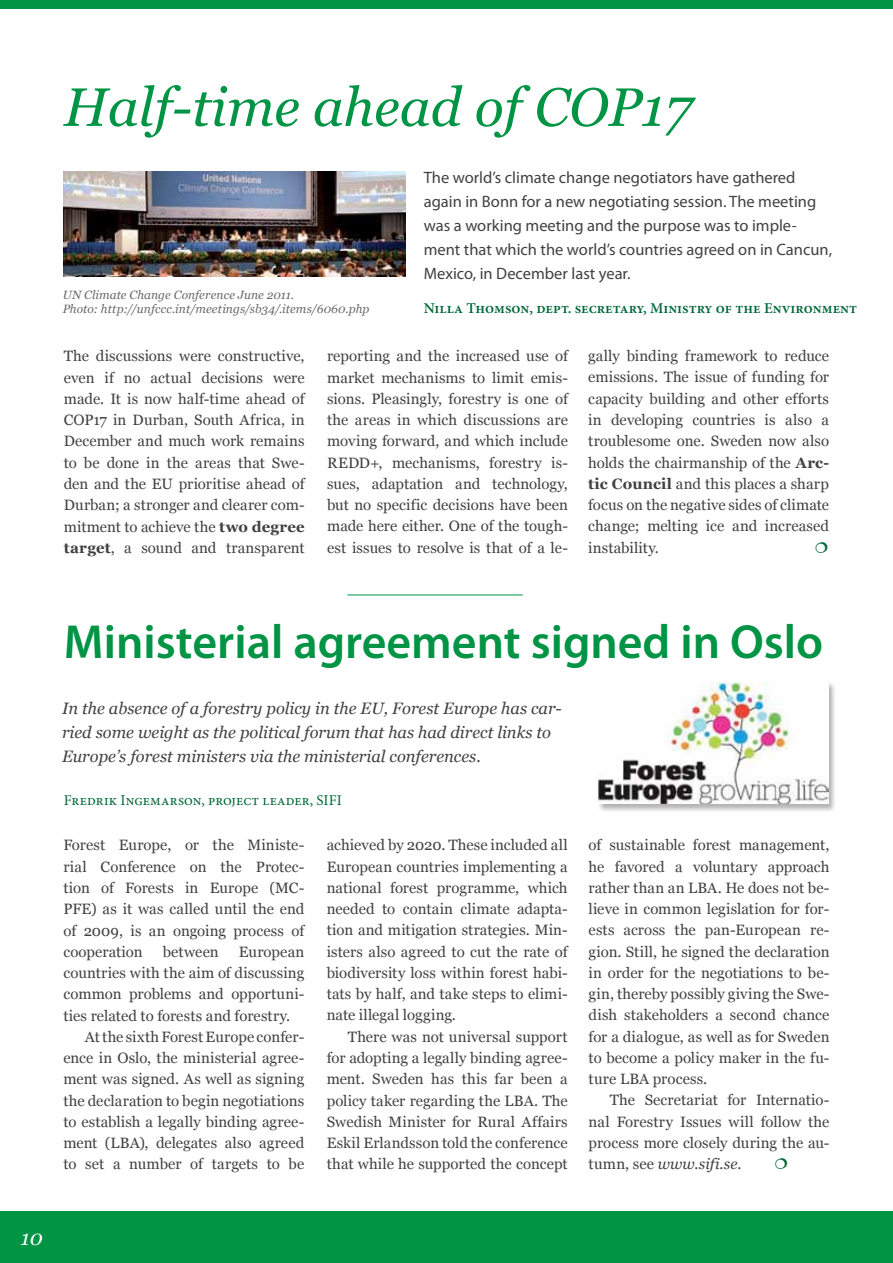
<style>
.page{position:relative;width:893px;height:1263px;background:#fff}
.page>*{position:absolute;margin:0;border:0;box-sizing:border-box;transform-origin:0 0}
.t1{font:italic 54px "Georgia";color:#009444}
.t2{font:600 48px "Myriad Pro";color:#009444}
.t3{font:italic 21px "Georgia";color:#fff}
.t4{font:16.5px/24px "Myriad Pro";color:#414042}
.t5{font:italic 16.5px/24px "Georgia";color:#414042}
.t6{font:15px/21.3px "Georgia";letter-spacing:.005em;color:#414042;text-align:justify}
.t7{font:600 15px "Minion Pro";color:#006838}
.t8{font:15px "Minion Pro";letter-spacing:.005em;color:#006838}
.t9{font:italic 15px "Georgia";letter-spacing:.01em;color:#414042}
.t10{font:italic 12px/14.4px "Georgia";letter-spacing:.005em;color:#696a6d}
.s1{font-weight:700}
.s2{font-style:normal}
</style>
<div class="page">
<div style="left:0;top:0;width:893px;height:9px;background:#009444"></div>
<div style="left:0;top:1212px;width:893px;height:51px;background:#009444"></div>
<hr style="left:347px;top:595px;width:176px;height:1px;background:#009444">
<img style="left:64px;top:171px;width:341px;height:105px">
<div style="left:597px;top:681px;width:240px;height:131px;background:#000;opacity:.3"></div>
<img style="left:598px;top:682px;width:230px;height:121px">
<h1 class="t1" style="left:64px;top:73px;width:629px">Half-time ahead of COP17</h1>
<p class="t4" style="left:424px;top:165px;width:410px">The world’s climate change negotiators have gathered again in Bonn for a new negotiating session. The meeting was a working meeting and the purpose was to imple&shy;ment that which the world’s countries agreed on in Cancun, Mexico, in December last year.</p>
<p class="t7" style="left:424px;top:298px;width:435px">Nilla Thomson, dept. secretary, Ministry of the Environment</p>
<p class="t10" style="left:63px;top:288px;width:308px">UN Climate Change Conference June 2011.<br>Photo: http://unfccc.int/meetings/sb34/.items/6060.php</p>
<p class="t6" style="left:64px;top:346px;width:242px">The discussions were constructive, even if no actual decisions were made. It is now half-time ahead of COP</p>
<p class="t6" style="left:64px;top:410px;width:242px;text-indent:30px">17 in Durban, South Africa, in December and much work remains to be done in the areas that Swe&shy;den and the EU prioritise ahead of Durban; a stronger and clearer com&shy;mitment to achieve the <span class="s1">two degree target</span>, a sound and transparent</p>
<p class="t6" style="left:327px;top:346px;width:242px">reporting and the increased use of market mechanisms to limit emis&shy;sions. Pleasingly, forestry is one of the areas in which discussions are moving forward, and which include REDD</p>
<p class="t6" style="left:327px;top:452px;width:242px;text-indent:43px">+, mechanisms, forestry is&shy;sues, adaptation and technology, but no specific decisions have been made here either. One of the tough&shy;est issues to resolve is that of a le-</p>
<p class="t6" style="left:588px;top:346px;width:242px">gally binding framework to reduce emissions. The issue of funding for capacity building and other efforts in developing countries is also a troublesome one. Sweden now also holds the chairmanship of the <span class="s1">Arc&shy;tic Council</span> and this places a sharp focus on the negative sides of climate change; melting ice and increased instability.</p>
<h2 class="t2" style="left:64px;top:611px;width:761px">Ministerial agreement signed in Oslo</h2>
<p class="t5" style="left:62px;top:697px;width:501px">In the absence of a forestry policy in the EU, Forest Europe has car&shy;ried some weight as the political forum that has had direct links to<br>Europe’s forest ministers via the ministerial conferences.</p>
<p class="t8" style="left:64px;top:790px;width:280px">Fredrik Ingemarson, project leader, SIFI</p>
<p class="t6" style="left:327px;top:835px;width:242px">achieved by 2020. These included all European countries implementing a national forest programme, which needed to contain climate adapta&shy;tion and mitigation strategies. Min&shy;isters also agreed to cut the rate of biodiversity loss within forest habi&shy;tats by half, and take steps to elimi&shy;nate illegal logging.</p>
<p class="t6" style="left:327px;top:1026px;width:242px;text-indent:21px">There was not universal support for adopting a legally binding agree&shy;ment. Sweden has this far been a policy taker regarding the LBA</p>
<p class="t6" style="left:63px;top:835px;width:242px">Forest Europe, or the Ministe&shy;rial Conference on the Protec&shy;tion of Forests in Europe (MC-PFE) as it was called until the end of 2009, is an ongoing process of cooperation</p>
<p class="t6" style="left:163px;top:941px;width:58px">between</p>
<p class="t6" style="left:239px;top:941px;width:67px">European</p>
<p class="t6" style="left:63px;top:962px;width:242px">countries with the aim of discussing</p>
<p class="t6" style="left:63px;top:984px;width:242px">common problems and opportuni-</p>
<p class="t6" style="left:63px;top:1005px;width:228px">ties related to forests and forestry.</p>
<p class="t6" style="left:85px;top:1026px;width:221px">At the sixth Forest Europe confer-</p>
<p class="t6" style="left:63px;top:1047px;width:242px">ence in Oslo, the ministerial agree-</p>
<p class="t6" style="left:63px;top:1069px;width:242px">ment was signed. As well as signing</p>
<p class="t6" style="left:63px;top:1090px;width:242px">the declaration to begin negotiations</p>
<p class="t6" style="left:63px;top:1111px;width:242px">to establish a legally binding agree-</p>
<p class="t6" style="left:63px;top:1132px;width:58px">ment (LBA</p>
<p class="t6" style="left:327px;top:1090px;width:242px;text-indent:207px">. The Swedish Minister for Rural Affairs Eskil Erlandsson told the conference that while he supported the concept</p>
<p class="t6" style="left:63px;top:1132px;width:242px;text-align:right">), delegates also agreed<br>to set a number of targets to be</p>
<p class="t6" style="left:589px;top:835px;width:242px">of sustainable forest management, he favored a voluntary approach rather than an LBA</p>
<p class="t6" style="left:589px;top:877px;width:242px;text-indent:129px">. He does not be&shy;lieve in common legislation for for&shy;ests across the pan-European re&shy;gion. Still, he signed the declaration in order for the negotiations to be&shy;gin, thereby possibly giving the Swe&shy;dish stakeholders a second chance for a dialogue, as well as for Sweden to become a policy maker in the fu&shy;ture LBA</p>
<p class="t6" style="left:653px;top:1069px;width:56px">process.</p>
<p class="t6" style="left:610px;top:1090px;width:221px">The Secretariat for Internatio-</p>
<p class="t6" style="left:589px;top:1111px;width:242px">nal Forestry Issues will follow the</p>
<p class="t6" style="left:589px;top:1132px;width:242px">process more closely during the au-</p>
<p class="t9" style="left:589px;top:1154px;width:154px"><span class="s2">tumn, see</span> www.sifi.se<span class="s2">.</span></p>
<h3 class="t3" style="left:21px;top:1225px;width:23px">10</h3>
</div>
